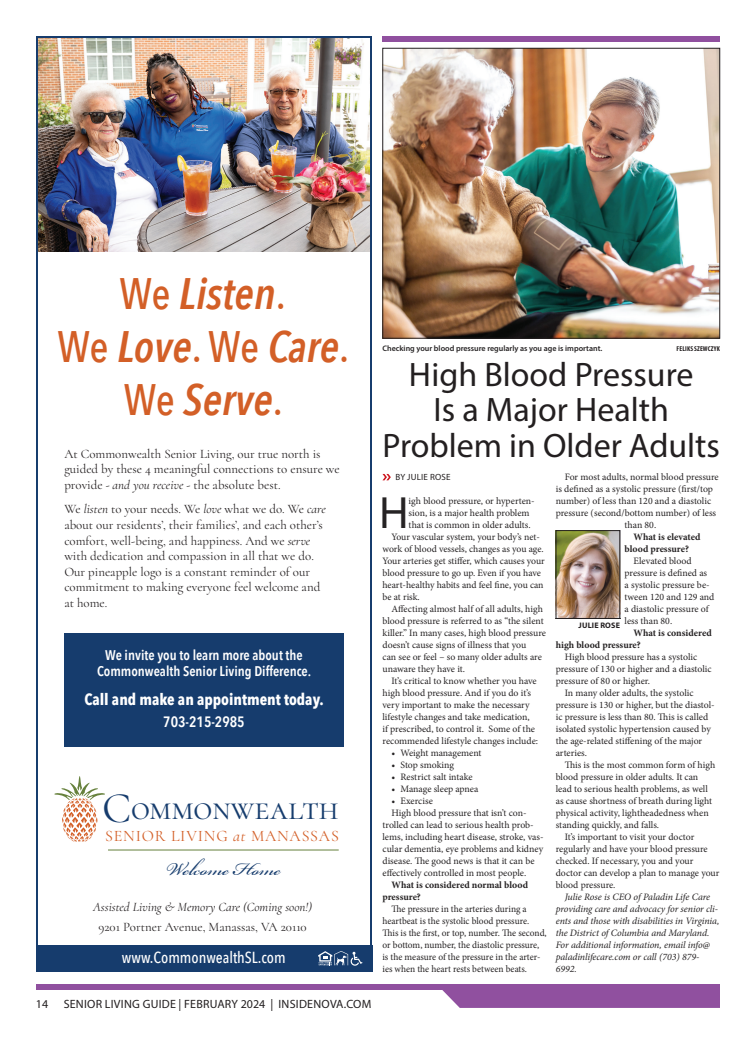
<style>
.page{position:relative;width:756px;height:1044px;background:#fff}
.page>*{position:absolute;margin:0;border:0;box-sizing:border-box;transform-origin:0 0}
.t1{font:45.4px "Myriad Pro";color:#262324}
.t2{font:italic 600 44px/52.8px "Avenir Next Condensed";color:#d35f27;text-align:center}
.t3{font:34px/35.4px "Myriad Pro";color:#231f20;text-align:center}
.t4{font:33px "Cormorant SC";color:#163c6d}
.t5{font:29.4px "Bickham Script MM";color:#163c6d}
.t6{font:16.1px "Cormorant";letter-spacing:.05em;color:#d35f27}
.t7{font:700 16px "Avenir Next Condensed";color:#fff}
.t8{font:500 16px "Avenir Next Condensed";color:#fff}
.t9{font:600 15px "Avenir Next Condensed";color:#fff}
.t10{font:600 14px/16.8px "Avenir Next Condensed";color:#fff;text-align:center}
.t11{font:13px/15.6px "Cormorant";color:#231f20}
.t12{font:italic 13px "Cormorant";color:#231f20}
.t13{font:12px "Myriad Pro";letter-spacing:.02em;color:#231f20}
.t14{font:9.8px/12px "Minion Pro";letter-spacing:-.005em;color:#262324}
.t15{font:italic 9.8px/12px "Minion Pro";letter-spacing:-.01em;color:#262324}
.t16{font:9.8px/12px "Minion Pro";letter-spacing:-.005em;color:#262324;scale:.96 1}
.t17{font:700 9.8px/12px "Minion Pro";color:#262324}
.t18{font:9px "Myriad Pro";letter-spacing:.02em;color:#231f20}
.t19{font:600 8px "Myriad Pro";color:#262324}
.t20{font:700 8px "Myriad Pro";letter-spacing:.02em;color:#231f20}
.t21{font:700 condensed 7px "Myriad Pro";letter-spacing:.02em;color:#231f20}
.s1{font-weight:500;font-style:normal}
.s2{font-style:italic}
.s3{font-size:43.7px}
</style>
<div class="page">
<img style="left:39px;top:39px;width:330px;height:213px">
<div style="left:36px;top:36px;width:336px;height:936px;border:2px solid #163c6d"></div>
<div style="left:36px;top:945px;width:336px;height:27px;background:#163c6d"></div>
<svg style="left:318px;top:951px;width:44px;height:15px"></svg>
<svg style="left:54px;top:776px;width:51px;height:66px"></svg>
<hr style="left:108px;top:850px;width:231px;height:1px;background:#66813c">
<div style="left:64px;top:634px;width:280px;height:113px;background:#163c6d"></div>
<div style="left:382px;top:36px;width:338px;height:5px;background:#90509f"></div>
<div style="left:36px;top:984px;width:684px;height:5px;background:#90509f"></div>
<svg style="left:439px;top:989px;width:281px;height:19px;background:#9457a3"></svg>
<svg style="left:382px;top:474px;width:9px;height:6px"></svg>
<img style="left:558px;top:532px;width:60px;height:85px">
<div style="left:556px;top:530px;width:64px;height:89px;border:1px solid #231f20"></div>
<img style="left:384px;top:50px;width:334px;height:286px">
<div style="left:382px;top:48px;width:338px;height:290px;border:1px solid #231f20"></div>
<h2 class="t2" style="left:58px;top:267px;width:293px"><span class="s1">We</span> Listen<span class="s1">.<br>We</span> Love<span class="s1">. We</span> Care<span class="s1">.<br>We</span> Serve<span class="s1">.</span></h2>
<h3 class="t11" style="left:64px;top:446px;width:277px">At Commonwealth Senior Living, our true north is guided by these 4 meaningful connections to ensure we provide <span class="s2">- and you receive -</span> the absolute best.</h3>
<p class="t11" style="left:64px;top:501px;width:263px">We <span class="s2">listen</span> to your needs. We <span class="s2">love</span> what we do. We <span class="s2">care </span>about our residents’, their families’, and each other’s comfort, well-being, and happiness. And we <span class="s2">serve </span>with dedication and compassion in all that we do.<br>Our pineapple logo is a constant reminder of our commitment to making everyone feel welcome and at home.</p>
<h3 class="t10" style="left:97px;top:646px;width:216px">We invite you to learn more about the<br>Commonwealth Senior Living Difference.</h3>
<h3 class="t7" style="left:85px;top:689px;width:241px">Call and make an appointment today.</h3>
<h3 class="t9" style="left:163px;top:709px;width:83px">703-215-2985</h3>
<h3 class="t4" style="left:102px;top:788px;width:238px"><span class="s3">C</span>ommonwealth</h3>
<h3 class="t6" style="left:105px;top:826px;width:235px">SENIOR LIVING <span class="s2">at</span> MANASSAS</h3>
<h3 class="t5" style="left:166px;top:853px;width:117px">Welcome Home</h3>
<h3 class="t12" style="left:93px;top:899px;width:220px">Assisted Living &amp; Memory Care (Coming soon!)</h3>
<h3 class="t11" style="left:98px;top:919px;width:210px">9201 Portner Avenue, Manassas, VA 20110</h3>
<h3 class="t8" style="left:122px;top:948px;width:165px">www.CommonwealthSL.com</h3>
<p class="t13" style="left:36px;top:997px;width:14px">14</p>
<p class="t13" style="left:64px;top:997px;width:309px">SENIOR LIVING GUIDE | FEBRUARY 2024 | INSIDENOVA.COM</p>
<p class="t19" style="left:382px;top:343px;width:221px">Checking your blood pressure regularly as you age is important.</p>
<p class="t21" style="left:677px;top:344px;width:45px">FELIKS SZEWCZYK</p>
<h3 class="t3" style="left:382px;top:356px;width:339px">High Blood Pressure<br>Is a Major Health<br>Problem in Older Adults</h3>
<p class="t18" style="left:395px;top:471px;width:57px">BY JULIE ROSE</p>
<h1 class="t1" style="left:379px;top:485px;width:31px">H</h1>
<p class="t14" style="left:409px;top:495px;width:128px">igh blood pressure, or hyperten-</p>
<p class="t14" style="left:565px;top:471px;width:156px">For most adults, normal blood pressure</p>
<p class="t14" style="left:556px;top:483px;width:159px">is defined as a systolic pressure (first/top</p>
<p class="t14" style="left:556px;top:495px;width:157px">number) of less than 120 and a diastolic</p>
<p class="t14" style="left:556px;top:507px;width:162px">pressure (second/bottom number) of less</p>
<p class="t14" style="left:625px;top:519px;width:33px">than 80.</p>
<p class="t17" style="left:625px;top:531px;width:77px;text-indent:9px">What is elevated blood pressure?</p>
<p class="t14" style="left:625px;top:555px;width:91px;text-indent:9px">Elevated blood pressure is defined as<br>a systolic pressure be&shy;tween 120 and 129 and a diastolic pressure of less than 80.</p>
<p class="t17" style="left:556px;top:627px;width:158px;text-indent:78px">What is considered high blood pressure?</p>
<p class="t14" style="left:565px;top:651px;width:134px">High blood pressure has a systolic</p>
<p class="t14" style="left:556px;top:663px;width:157px">pressure of 130 or higher and a diastolic</p>
<p class="t14" style="left:556px;top:675px;width:96px">pressure of 80 or higher.</p>
<p class="t14" style="left:565px;top:687px;width:130px">In many older adults, the systolic</p>
<p class="t14" style="left:556px;top:699px;width:161px">pressure is 130 or higher, but the diastol-</p>
<p class="t14" style="left:556px;top:711px;width:154px">ic pressure is less than 80. This is called</p>
<p class="t14" style="left:556px;top:723px;width:157px">isolated systolic hypertension caused by</p>
<p class="t14" style="left:556px;top:735px;width:148px">the age-related stiffening of the major</p>
<p class="t14" style="left:556px;top:747px;width:33px">arteries.</p>
<p class="t14" style="left:565px;top:759px;width:152px">This is the most common form of high</p>
<p class="t14" style="left:556px;top:771px;width:144px">blood pressure in older adults. It can</p>
<p class="t14" style="left:556px;top:783px;width:154px">lead to serious health problems, as well</p>
<p class="t14" style="left:556px;top:795px;width:158px">as cause shortness of breath during light</p>
<p class="t14" style="left:556px;top:807px;width:154px">physical activity, lightheadedness when</p>
<p class="t14" style="left:556px;top:819px;width:105px">standing quickly, and falls.</p>
<p class="t14" style="left:565px;top:831px;width:131px">It’s important to visit your doctor</p>
<p class="t14" style="left:556px;top:843px;width:154px">regularly and have your blood pressure</p>
<p class="t14" style="left:556px;top:855px;width:139px">checked. If necessary, you and your</p>
<p class="t14" style="left:556px;top:867px;width:165px">doctor can develop a plan to manage your</p>
<p class="t14" style="left:556px;top:879px;width:61px">blood pressure.</p>
<p class="t15" style="left:556px;top:891px;width:165px;text-indent:9px">Julie Rose is CEO of Paladin Life Care providing care and advocacy for senior cli&shy;ents and those with disabilities in Virginia, the District of Columbia and Maryland.<br>For additional information, email info@ paladinlifecare.com or call (703) 879- 6992.</p>
<p class="t14" style="left:409px;top:507px;width:122px">sion, is a major health problem</p>
<p class="t14" style="left:409px;top:519px;width:124px">that is common in older adults.</p>
<p class="t14" style="left:392px;top:531px;width:150px">Your vascular system, your body’s net-</p>
<p class="t14" style="left:382px;top:543px;width:163px">work of blood vessels, changes as you age.</p>
<p class="t14" style="left:382px;top:555px;width:164px">Your arteries get stiffer, which causes your</p>
<p class="t14" style="left:382px;top:567px;width:160px">blood pressure to go up. Even if you have</p>
<p class="t14" style="left:382px;top:579px;width:163px">heart-healthy habits and feel fine, you can</p>
<p class="t14" style="left:382px;top:591px;width:39px">be at risk.</p>
<p class="t14" style="left:392px;top:603px;width:153px">Affecting almost half of all adults, high</p>
<p class="t14" style="left:383px;top:615px;width:163px">blood pressure is referred to as “the silent</p>
<p class="t14" style="left:383px;top:627px;width:165px">killer.” In many cases, high blood pressure</p>
<p class="t14" style="left:383px;top:639px;width:145px">doesn’t cause signs of illness that you</p>
<p class="t14" style="left:383px;top:651px;width:161px">can see or feel – so many older adults are</p>
<p class="t14" style="left:383px;top:663px;width:84px">unaware they have it.</p>
<p class="t14" style="left:392px;top:675px;width:147px">It’s critical to know whether you have</p>
<p class="t14" style="left:383px;top:687px;width:150px">high blood pressure. And if you do it’s</p>
<p class="t14" style="left:383px;top:699px;width:149px">very important to make the necessary</p>
<p class="t14" style="left:383px;top:711px;width:149px">lifestyle changes and take medication,</p>
<p class="t14" style="left:383px;top:723px;width:154px">if prescribed, to control it. Some of the</p>
<p class="t14" style="left:383px;top:735px;width:157px">recommended lifestyle changes include:</p>
<p class="t14" style="left:392px;top:747px;width:92px">• Weight management</p>
<p class="t14" style="left:392px;top:759px;width:64px">• Stop smoking</p>
<p class="t14" style="left:392px;top:771px;width:83px">• Restrict salt intake</p>
<p class="t14" style="left:392px;top:783px;width:89px">• Manage sleep apnea</p>
<p class="t14" style="left:392px;top:795px;width:43px">• Exercise</p>
<p class="t14" style="left:392px;top:807px;width:137px">High blood pressure that isn’t con-</p>
<p class="t14" style="left:383px;top:819px;width:153px">trolled can lead to serious health prob-</p>
<p class="t14" style="left:383px;top:831px;width:163px">lems, including heart disease, stroke, vas-</p>
<p class="t14" style="left:383px;top:843px;width:162px">cular dementia, eye problems and kidney</p>
<p class="t14" style="left:383px;top:855px;width:154px">disease. The good news is that it can be</p>
<p class="t14" style="left:383px;top:867px;width:145px">effectively controlled in most people.</p>
<p class="t17" style="left:383px;top:879px;width:147px;text-indent:9px">What is considered normal blood pressure?</p>
<p class="t16" style="left:382px;top:903px;width:173px;text-indent:9px">The pressure in the arteries during a heartbeat is the systolic blood pressure.<br>This is the first, or top, number. The second, or bottom, number, the diastolic pressure, is the measure of the pressure in the arter&shy;ies when the heart rests between beats.</p>
<p class="t20" style="left:579px;top:620px;width:43px">JULIE ROSE</p>
</div>
